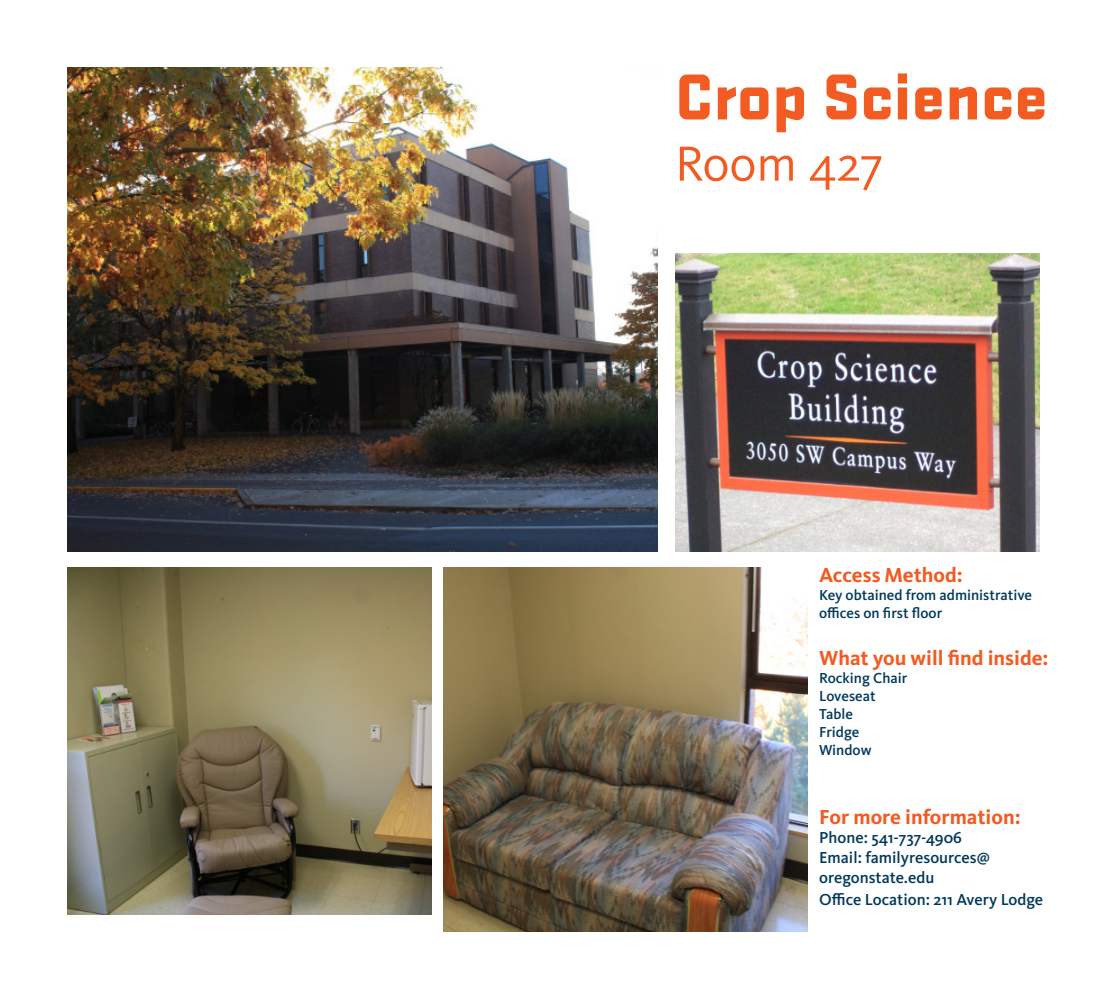
<style>
.page{position:relative;width:1107px;height:999px;background:#fff}
.page>*{position:absolute;margin:0;border:0;box-sizing:border-box;transform-origin:0 0}
.t1{font:900 67.5px "Stratum 2";color:#f25b21}
.t2{font:51px "Kievit Pro";letter-spacing:-.005em;color:#f25b21}
.t3{font:700 21px "Kievit Pro";color:#f25b21}
.t4{font:500 16.5px/19.8px "Kievit Pro";color:#00395c}
.t5{font:500 15px/18px "Kievit Pro";color:#00395c}
</style>
<div class="page">
<img style="left:443px;top:568px;width:364px;height:364px">
<img style="left:68px;top:568px;width:363px;height:346px">
<img style="left:68px;top:68px;width:589px;height:483px">
<img style="left:675px;top:253px;width:364px;height:298px">
<p class="t1" style="left:675px;top:48px;width:375px">Crop Science</p>
<p class="t2" style="left:675px;top:133px;width:210px">Room 427</p>
<p class="t3" style="left:819px;top:563px;width:145px">Access Method:</p>
<p class="t5" style="left:819px;top:586px;width:214px">Key obtained from administrative offices on first floor</p>
<p class="t3" style="left:819px;top:646px;width:231px">What you will find inside:</p>
<p class="t5" style="left:819px;top:669px;width:90px">Rocking Chair</p>
<p class="t5" style="left:819px;top:687px;width:58px">Loveseat</p>
<p class="t5" style="left:819px;top:705px;width:35px">Table</p>
<p class="t5" style="left:819px;top:723px;width:42px">Fridge</p>
<p class="t5" style="left:819px;top:741px;width:54px">Window</p>
<p class="t3" style="left:819px;top:804px;width:203px">For more information:</p>
<p class="t4" style="left:819px;top:828px;width:144px">Phone: 541-737-4906</p>
<p class="t4" style="left:819px;top:848px;width:172px">Email: familyresources@ oregonstate.edu</p>
<p class="t4" style="left:819px;top:889px;width:226px">Office Location: 211 Avery Lodge</p>
</div>
